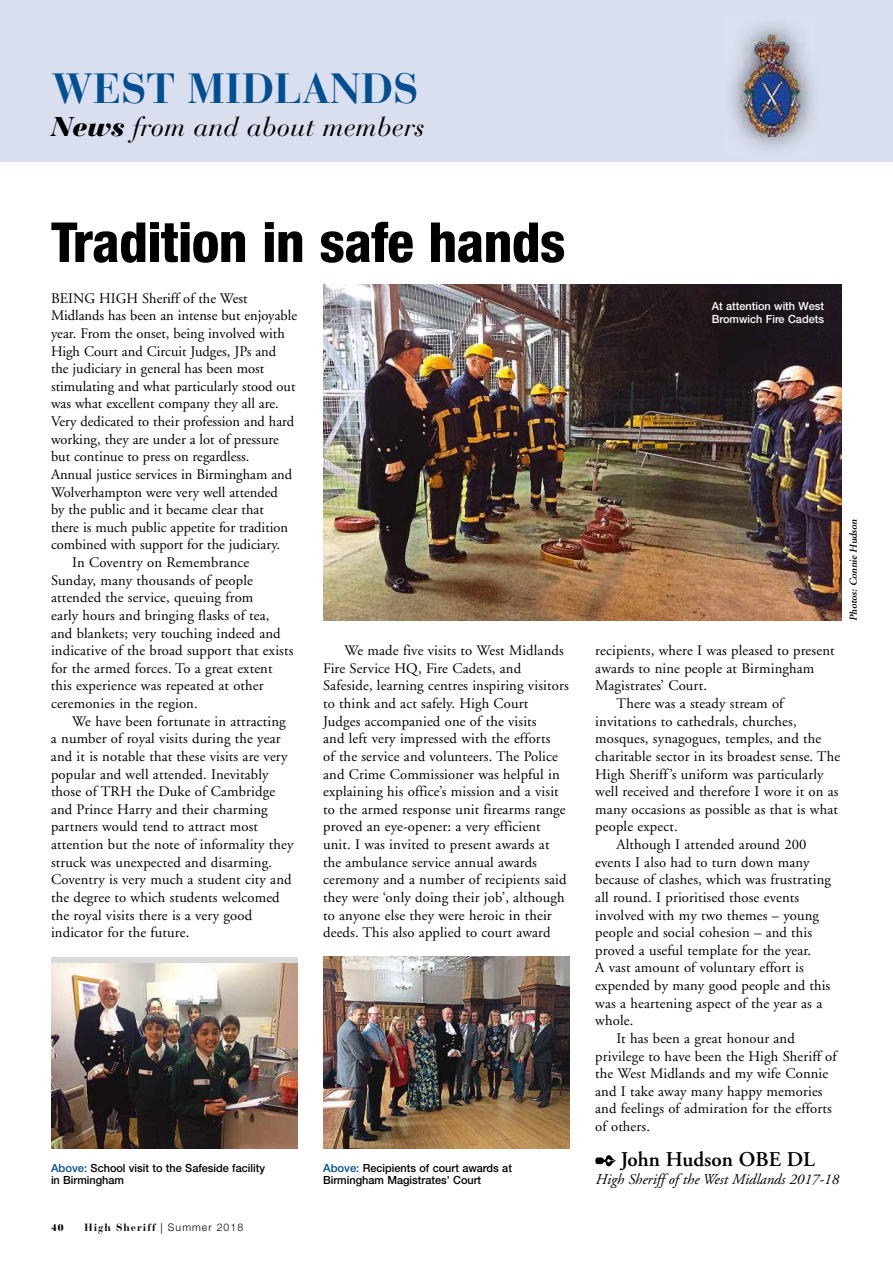
<style>
.page{position:relative;width:893px;height:1263px;background:#fff}
.page>*{position:absolute;margin:0;border:0;box-sizing:border-box;transform-origin:0 0}
.t1{font:800 condensed 55.2px "Helvetica Neue";letter-spacing:-.01em;color:#000}
.t2{font:700 42px "Bauer Bodoni";color:#004f91}
.t3{font:italic 27px "Bauer Bodoni";color:#000}
.t4{font:600 21px "Adobe Garamond";color:#000}
.t5{font:italic 15px "Adobe Garamond";color:#000}
.t6{font:14.7px/17.5px "Adobe Garamond";letter-spacing:.01em;color:#000}
.t7{font:500 11.25px/12.8px "Helvetica Neue";color:#000}
.t8{font:500 11.25px/12.8px "Helvetica Neue";color:#fff}
.t9{font:700 10.5px "Bauer Bodoni";letter-spacing:.1em;color:#000}
.t10{font:italic 600 10.5px "Adobe Garamond";color:#000}
.t11{font:900 10.5px "Bauer Bodoni BT";color:#000}
.s1{font-weight:900}
.s2{color:#004f91}
.s3{font-weight:400}
.s4{font-family:"Helvetica Neue";font-weight:300}
</style>
<div class="page">
<div style="left:0;top:0;width:893px;height:162px;background:#dadfef"></div>
<img style="left:732px;top:25px;width:81px;height:124px">
<img style="left:739px;top:34px;width:65px;height:102px">
<svg style="left:51px;top:957px;width:247px;height:7px;background:#dcdbd9"></svg>
<img style="left:51px;top:964px;width:247px;height:185px">
<img style="left:323px;top:285px;width:519px;height:336px">
<img style="left:323px;top:957px;width:247px;height:192px">
<svg style="left:595px;top:1155px;width:21px;height:11px"></svg>
<h2 class="t2" style="left:51px;top:63px;width:369px">WEST MIDLANDS</h2>
<h3 class="t3" style="left:51px;top:111px;width:375px"><span class="s1">News</span> from and about members</h3>
<h1 class="t1" style="left:51px;top:208px;width:516px">Tradition in safe hands</h1>
<p class="t6" style="left:51px;top:290px;width:198px">BEING HIGH Sheriff of the West</p>
<p class="t6" style="left:51px;top:307px;width:248px">Midlands has been an intense but enjoyable</p>
<p class="t6" style="left:51px;top:325px;width:235px">year. From the onset, being involved with</p>
<p class="t6" style="left:51px;top:342px;width:227px">High Court and Circuit Judges, JPs and</p>
<p class="t6" style="left:51px;top:360px;width:215px">the judiciary in general has been most</p>
<p class="t6" style="left:51px;top:378px;width:246px">stimulating and what particularly stood out</p>
<p class="t6" style="left:51px;top:395px;width:229px">was what excellent company they all are.</p>
<p class="t6" style="left:51px;top:413px;width:245px">Very dedicated to their profession and hard</p>
<p class="t6" style="left:51px;top:431px;width:229px">working, they are under a lot of pressure</p>
<p class="t6" style="left:51px;top:448px;width:200px">but continue to press on regardless.</p>
<p class="t6" style="left:51px;top:466px;width:243px">Annual justice services in Birmingham and</p>
<p class="t6" style="left:51px;top:483px;width:228px">Wolverhampton were very well attended</p>
<p class="t6" style="left:51px;top:501px;width:214px">by the public and it became clear that</p>
<p class="t6" style="left:51px;top:519px;width:239px">there is much public appetite for tradition</p>
<p class="t6" style="left:51px;top:536px;width:231px">combined with support for the judiciary.</p>
<p class="t6" style="left:72px;top:554px;width:178px">In Coventry on Remembrance</p>
<p class="t6" style="left:51px;top:572px;width:203px">Sunday, many thousands of people</p>
<p class="t6" style="left:51px;top:589px;width:204px">attended the service, queuing from</p>
<p class="t6" style="left:51px;top:607px;width:220px">early hours and bringing flasks of tea,</p>
<p class="t6" style="left:51px;top:624px;width:231px">and blankets; very touching indeed and</p>
<p class="t6" style="left:51px;top:642px;width:244px">indicative of the broad support that exists</p>
<p class="t6" style="left:51px;top:660px;width:223px">for the armed forces. To a great extent</p>
<p class="t6" style="left:51px;top:677px;width:214px">this experience was repeated at other</p>
<p class="t6" style="left:51px;top:695px;width:148px">ceremonies in the region.</p>
<p class="t6" style="left:72px;top:713px;width:215px">We have been fortunate in attracting</p>
<p class="t6" style="left:51px;top:730px;width:231px">a number of royal visits during the year</p>
<p class="t6" style="left:51px;top:748px;width:238px">and it is notable that these visits are very</p>
<p class="t6" style="left:51px;top:765px;width:219px">popular and well attended. Inevitably</p>
<p class="t6" style="left:51px;top:783px;width:226px">those of TRH the Duke of Cambridge</p>
<p class="t6" style="left:51px;top:801px;width:218px">and Prince Harry and their charming</p>
<p class="t6" style="left:51px;top:818px;width:209px">partners would tend to attract most</p>
<p class="t6" style="left:51px;top:836px;width:244px">attention but the note of informality they</p>
<p class="t6" style="left:51px;top:854px;width:222px">struck was unexpected and disarming.</p>
<p class="t6" style="left:51px;top:871px;width:242px">Coventry is very much a student city and</p>
<p class="t6" style="left:51px;top:889px;width:230px">the degree to which students welcomed</p>
<p class="t6" style="left:51px;top:906px;width:203px">the royal visits there is a very good</p>
<p class="t6" style="left:51px;top:924px;width:140px">indicator for the future.</p>
<p class="t6" style="left:323px;top:642px;width:247px;text-indent:21px">We made five visits to West Midlands Fire Service HQ, Fire Cadets, and Safeside, learning centres inspiring visitors to think and act safely. High Court Judges accompanied one of the visits<br>and left very impressed with the efforts<br>of the service and volunteers. The Police and Crime Commissioner was helpful in explaining his office’s mission and a visit to the armed response unit firearms range proved an eye-opener: a very efficient unit. I was invited to present awards at the ambulance service annual awards ceremony and a number of recipients said they were ‘only doing their job’, although to anyone else they were heroic in their deeds. This also applied to court award</p>
<p class="t7" style="left:51px;top:1161px;width:215px"><span class="s2">Above:</span> School visit to the Safeside facility in Birmingham</p>
<p class="t7" style="left:323px;top:1161px;width:190px"><span class="s2">Above:</span> Recipients of court awards at<br>Birmingham Magistrates’ Court</p>
<p class="t11" style="left:51px;top:1221px;width:14px">40</p>
<p class="t9" style="left:85px;top:1221px;width:160px">High Sheriff <span class="s3">|</span> <span class="s4">Summer 2018</span></p>
<p class="t8" style="left:712px;top:300px;width:114px">At attention with West<br>Bromwich Fire Cadets</p>
<p class="t10" style="left:848px;top:621px;width:105px;rotate:-90deg">Photos: Connie Hudson</p>
<p class="t6" style="left:595px;top:642px;width:241px">recipients, where I was pleased to present</p>
<p class="t6" style="left:595px;top:660px;width:221px">awards to nine people at Birmingham</p>
<p class="t6" style="left:595px;top:677px;width:113px">Magistrates’ Court.</p>
<p class="t6" style="left:616px;top:695px;width:168px">There was a steady stream of</p>
<p class="t6" style="left:595px;top:713px;width:203px">invitations to cathedrals, churches,</p>
<p class="t6" style="left:595px;top:730px;width:228px">mosques, synagogues, temples, and the</p>
<p class="t6" style="left:595px;top:748px;width:246px">charitable sector in its broadest sense. The</p>
<p class="t6" style="left:595px;top:765px;width:230px">High Sheriff’s uniform was particularly</p>
<p class="t6" style="left:595px;top:783px;width:245px">well received and therefore I wore it on as</p>
<p class="t6" style="left:595px;top:801px;width:244px">many occasions as possible as that is what</p>
<p class="t6" style="left:595px;top:818px;width:84px">people expect.</p>
<p class="t6" style="left:617px;top:836px;width:192px">Although I attended around 200</p>
<p class="t6" style="left:595px;top:854px;width:216px">events I also had to turn down many</p>
<p class="t6" style="left:595px;top:871px;width:237px">because of clashes, which was frustrating</p>
<p class="t6" style="left:595px;top:889px;width:205px">all round. I prioritised those events</p>
<p class="t6" style="left:595px;top:906px;width:225px">involved with my two themes – young</p>
<p class="t6" style="left:595px;top:924px;width:218px">people and social cohesion – and this</p>
<p class="t6" style="left:595px;top:942px;width:217px">proved a useful template for the year.</p>
<p class="t6" style="left:595px;top:959px;width:210px">A vast amount of voluntary effort is</p>
<p class="t6" style="left:595px;top:977px;width:237px">expended by many good people and this</p>
<p class="t6" style="left:595px;top:995px;width:228px">was a heartening aspect of the year as a</p>
<p class="t6" style="left:595px;top:1012px;width:40px">whole.</p>
<p class="t6" style="left:617px;top:1030px;width:180px">It has been a great honour and</p>
<p class="t6" style="left:595px;top:1047px;width:243px">privilege to have been the High Sheriff of</p>
<p class="t6" style="left:595px;top:1065px;width:235px">the West Midlands and my wife Connie</p>
<p class="t6" style="left:595px;top:1083px;width:229px">and I take away many happy memories</p>
<p class="t6" style="left:595px;top:1100px;width:238px">and feelings of admiration for the efforts</p>
<p class="t6" style="left:595px;top:1118px;width:56px">of others.</p>
<h3 class="t4" style="left:621px;top:1148px;width:196px">John Hudson OBE DL</h3>
<p class="t5" style="left:595px;top:1171px;width:245px">High Sheriff of the West Midlands 2017-18</p>
</div>
